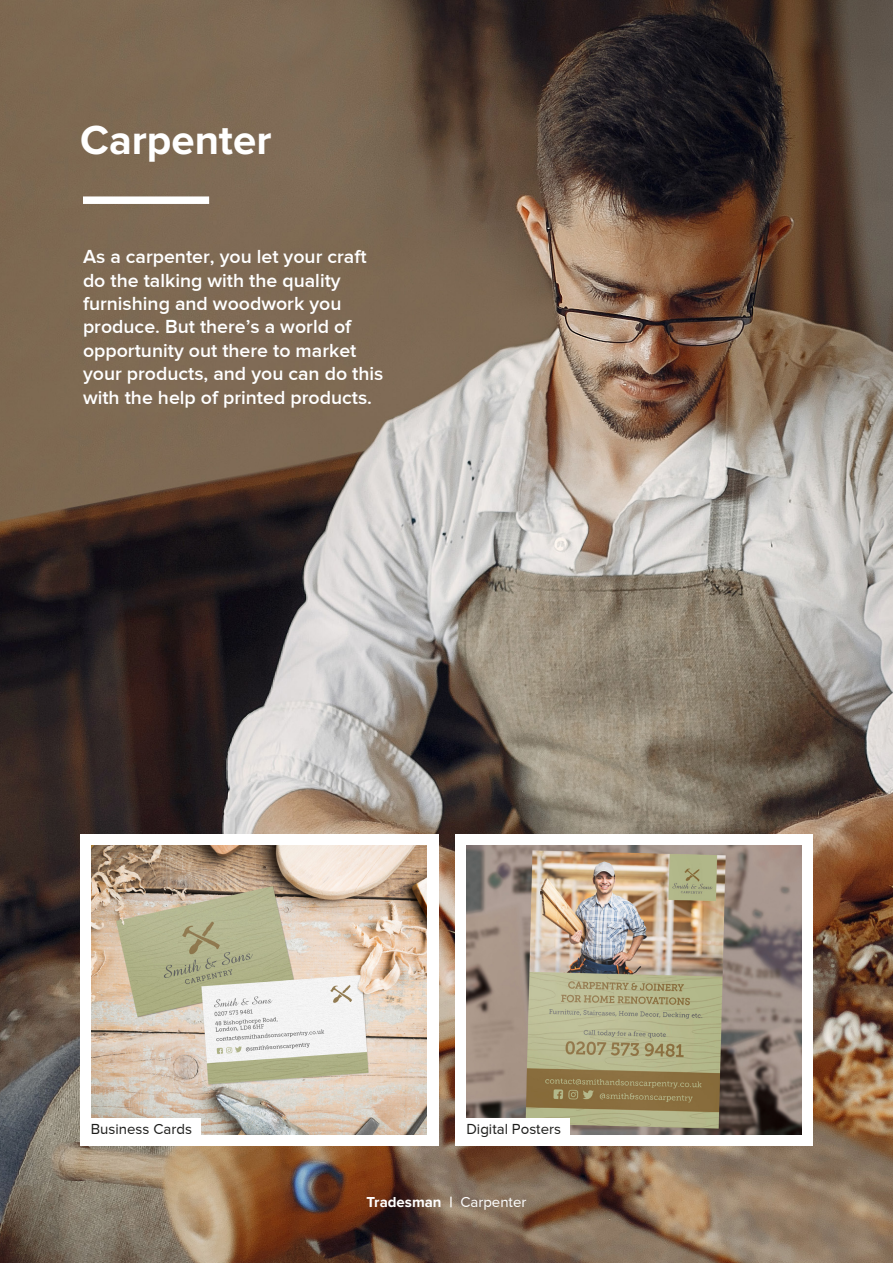
<style>
.page{position:relative;width:893px;height:1263px;background:#fff}
.page>*{position:absolute;margin:0;border:0;box-sizing:border-box;transform-origin:0 0}
.t1{font:700 42px "Proxima Nova";color:#fff}
.t2{font:600 19.5px/23.4px "Proxima Nova";color:#fff}
.t3{font:15px "Proxima Nova";color:#1d1d1b}
.t4{font:700 15px "Proxima Nova";color:#fff}
.s1{font-weight:400}
</style>
<div class="page">
<img style="left:0;top:0;width:893px;height:1263px">
<div style="left:455px;top:834px;width:358px;height:312px;background:#fff"></div>
<div style="left:80px;top:834px;width:359px;height:312px;background:#fff"></div>
<img style="left:92px;top:846px;width:335px;height:288px">
<img style="left:467px;top:846px;width:334px;height:288px">
<div style="left:83px;top:196px;width:126px;height:8px;background:#fff"></div>
<div style="left:91px;top:1118px;width:109px;height:18px;background:#fff"></div>
<div style="left:465px;top:1118px;width:105px;height:18px;background:#fff"></div>
<h1 class="t1" style="left:80px;top:116px;width:193px">Carpenter</h1>
<p class="t2" style="left:83px;top:245px;width:302px">As a carpenter, you let your craft do the talking with the quality furnishing and woodwork you produce. But there’s a world of opportunity out there to market your products, and you can do this with the help of printed products.</p>
<p class="t3" style="left:91px;top:1121px;width:103px">Business Cards</p>
<p class="t3" style="left:466px;top:1121px;width:96px">Digital Posters</p>
<p class="t4" style="left:367px;top:1193px;width:161px">Tradesman | <span class="s1">Carpenter</span></p>
</div>
